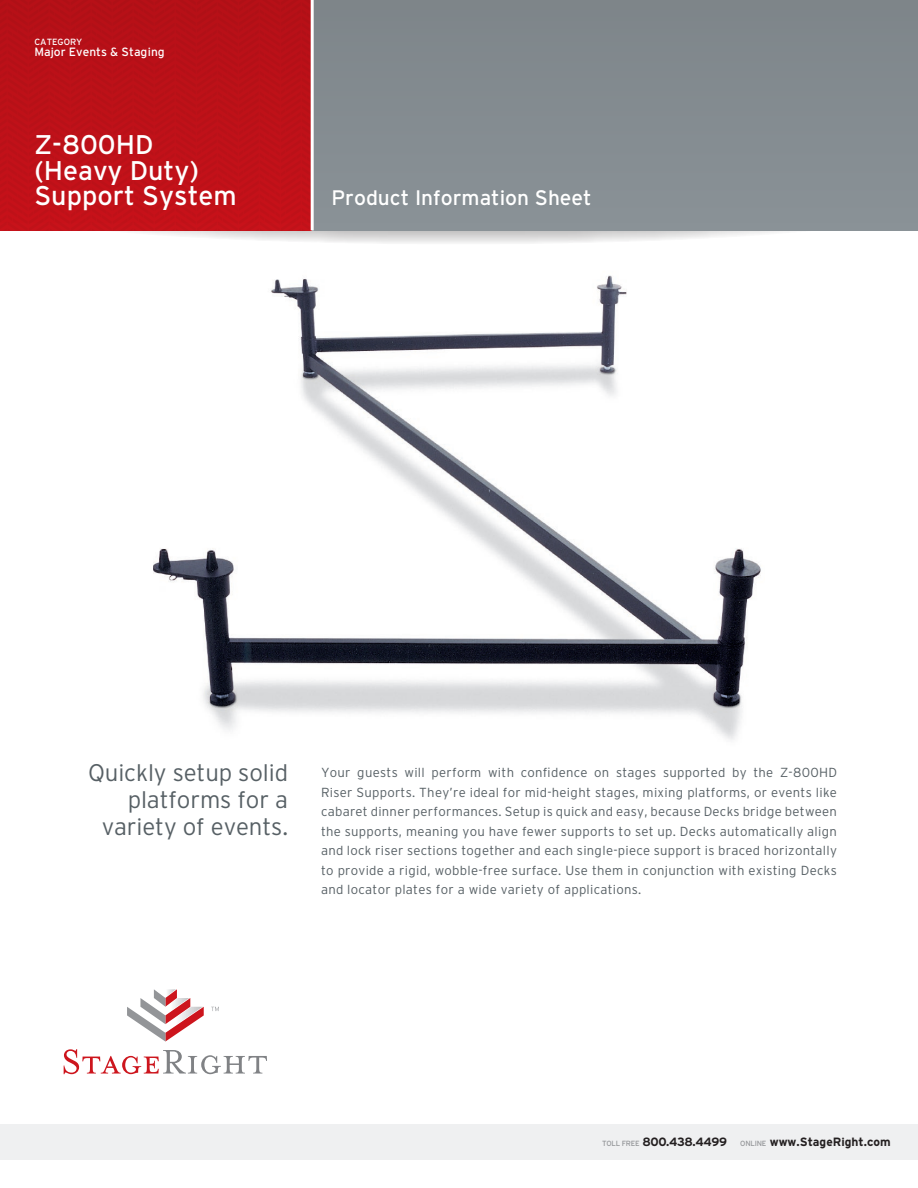
<style>
.page{position:relative;width:918px;height:1188px;background:#fff}
.page>*{position:absolute;margin:0;border:0;box-sizing:border-box;transform-origin:0 0}
.t1{font:27px/25.8px "Stage Right";color:#fff}
.t2{font:300 24px/27px "Stage Right";letter-spacing:-.005em;color:#576065;text-align:right}
.t3{font:21px "Stage Right";color:#fff}
.t4{font:300 13.2px/19.5px "Stage Right";letter-spacing:.02em;color:#576065;text-align:justify}
.t5{font:700 12px "Stage Right";color:#231f20}
.t6{font:700 12px "Stage Right";letter-spacing:-.03em;color:#231f20}
.t7{font:12px "Stage Right";color:#fff}
.t8{font:9px "Stage Right";color:#fff}
.s1{font-weight:400;font-size:7.5px;color:#939598}
</style>
<div class="page">
<svg style="left:0;top:172px;width:917px;height:73px"></svg>
<svg style="left:0;top:0;width:918px;height:230px;background:#966167"></svg>
<hr style="left:311px;top:0;width:3px;height:230px;background:#fff">
<svg style="left:64px;top:1049px;width:203px;height:25px"></svg>
<svg style="left:127px;top:989px;width:77px;height:53px"></svg>
<svg style="left:211px;top:1007px;width:8px;height:4px"></svg>
<div style="left:0;top:1124px;width:917px;height:36px;background:#eff0f1"></div>
<img style="left:153px;top:275px;width:608px;height:465px">
<p class="t8" style="left:34px;top:37px;width:50px">CATEGORY</p>
<p class="t7" style="left:34px;top:45px;width:132px">Major Events &amp; Staging</p>
<h1 class="t1" style="left:34px;top:131px;width:204px">Z-800HD (Heavy Duty)<br>Support System</h1>
<h3 class="t3" style="left:332px;top:186px;width:262px">Product Information Sheet</h3>
<h2 class="t2" style="left:88px;top:759px;width:202px">Quickly setup solid platforms for a variety of events.</h2>
<p class="t4" style="left:321px;top:763px;width:518px">Your guests will perform with confidence on stages supported by the Z-800HD Riser Supports. They’re ideal for mid-height stages, mixing platforms, or events like cabaret dinner performances. Setup is quick and easy, because Decks bridge between the supports, meaning you have fewer supports to set up. Decks automatically align and lock riser sections together and each single-piece support is braced horizontally to provide a rigid, wobble-free surface. Use them in conjunction with existing Decks and locator plates for a wide variety of applications.</p>
<p class="t6" style="left:602px;top:1136px;width:126px"><span class="s1">TOLL FREE</span> 800.438.4499</p>
<p class="t5" style="left:740px;top:1136px;width:152px"><span class="s1">ONLINE</span> www.StageRight.com</p>
</div>
